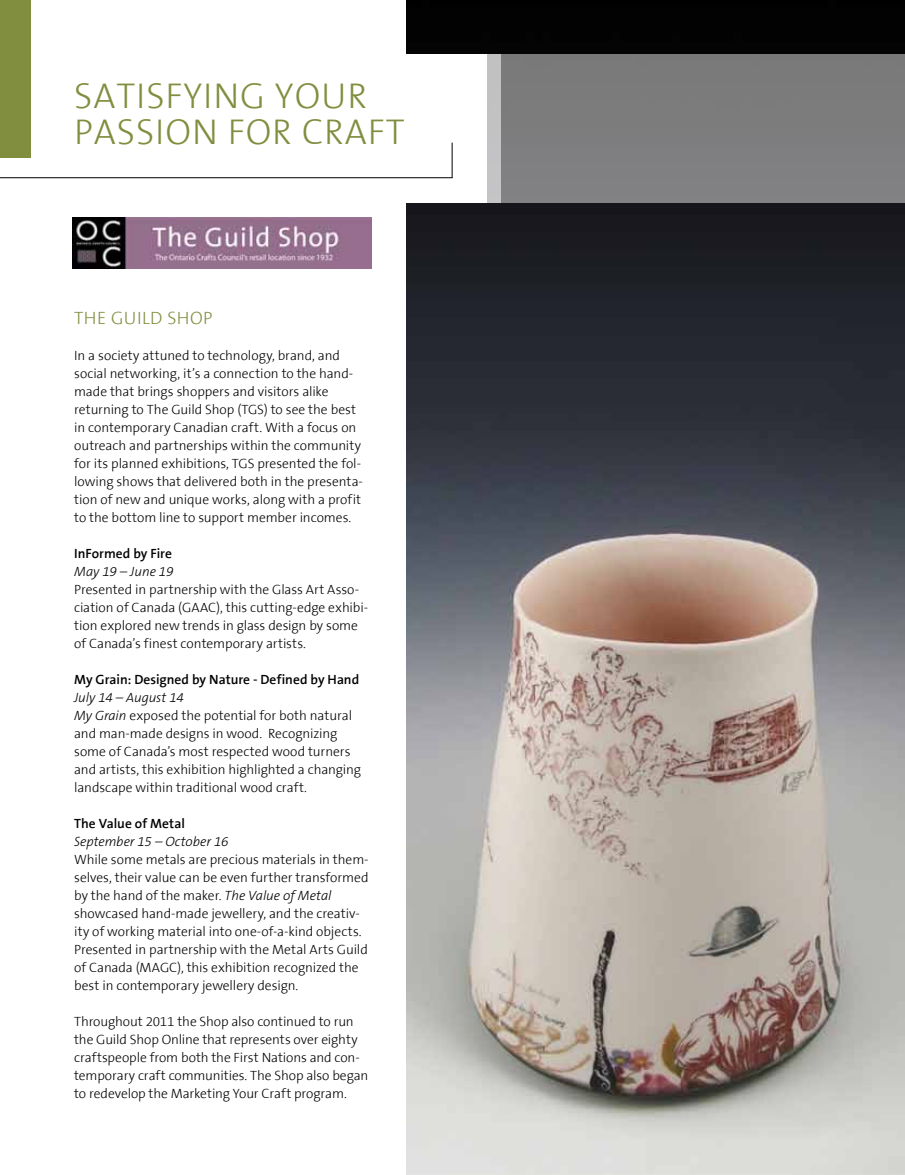
<style>
.page{position:relative;width:905px;height:1175px;background:#fff}
.page>*{position:absolute;margin:0;border:0;box-sizing:border-box;transform-origin:0 0}
.t1{font:300 36.3px/36px "The Sans B3";letter-spacing:.025em;color:#818e3f}
.t2{font:300 18px "The Sans B3";letter-spacing:.025em;color:#818e3f}
.t3{font:300 13.5px/18px "The Sans B3";letter-spacing:-.005em;color:#000}
.t4{font:600 13.5px "The Sans B6";color:#000}
.t5{font:italic 300 13.5px "The Sans B3";letter-spacing:-.005em;color:#000}
.s1{font-style:italic}
</style>
<div class="page">
<img style="left:406px;top:0;width:498px;height:1174px">
<div style="left:486px;top:55px;width:418px;height:148px;background:#7d7d7d"></div>
<div style="left:0;top:55px;width:486px;height:148px;background:#fff"></div>
<div style="left:486px;top:55px;width:15px;height:148px;background:#c2c2c2"></div>
<div style="left:0;top:0;width:31px;height:158px;background:#818e3f"></div>
<hr style="left:0;top:177px;width:452px;height:1px;background:#000101">
<hr style="left:452px;top:143px;width:1px;height:35px;background:#000101">
<img style="left:72px;top:217px;width:299px;height:52px">
<h1 class="t1" style="left:74px;top:79px;width:288px">Satisfying Your<br>Pass</h1>
<h1 class="t1" style="left:155px;top:115px;width:245px">ion for Craft</h1>
<h2 class="t2" style="left:74px;top:309px;width:140px">The Guild Shop</h2>
<p class="t3" style="left:74px;top:347px;width:290px">I n a society attuned to technology, brand, and social networking, it’s a connection to the hand&shy;made that brings shoppers and visitors alike returning to The Guild Shop (TGS) to see the best in contemporary Canadian craft. With a focus on outreach and partnerships within the community for its planned exhibitions, TGS presented the fol&shy;lowing shows that delivered both in the presenta&shy;tion of new and unique works, along with a profit to the bottom line to support member incomes.</p>
<p class="t4" style="left:74px;top:546px;width:99px">InFormed by Fire</p>
<p class="t5" style="left:74px;top:564px;width:101px">May 19 – June 19</p>
<p class="t3" style="left:74px;top:581px;width:295px">Presented in partnership with the Glass Art Asso&shy;ciation of Canada (GAAC), this cutting-edge exhibi&shy;tion explored new trends in glass design by some of Canada’s finest contemporary artists.</p>
<p class="t4" style="left:74px;top:672px;width:286px">My Grain: Designed by Nature - Defined by Hand</p>
<p class="t3" style="left:74px;top:689px;width:288px"><span class="s1">July 14 – August 14<br>My Grain</span> exposed the potential for both natural and man-made designs in wood. Recognizing some of Canada’s most respected wood turners and artists, this exhibition highlighted a changing landscape within traditional wood craft.</p>
<p class="t4" style="left:74px;top:816px;width:112px">The Value of Metal</p>
<p class="t5" style="left:74px;top:834px;width:156px">September 15 – October 16</p>
<p class="t3" style="left:74px;top:851px;width:296px">While some metals are precious materials in them&shy;selves, their value can be even further transformed by the hand of the maker. <span class="s1">The Value of Metal </span>showcased hand-made jewellery, and the creativ&shy;ity of working material into one-of-a-kind objects.<br>Presented in partnership with the Metal Arts Guild of Canada (MAGC), this exhibition recognized the best in contemporary jewellery design.</p>
<p class="t3" style="left:74px;top:1013px;width:296px">Throughout 2011 the Shop also continued to run the Guild Shop Online that represents over eighty craftspeople from both the First Nations and con&shy;temporary craft communities. The Shop also began to redevelop the Marketing Your Craft program.</p>
</div>
